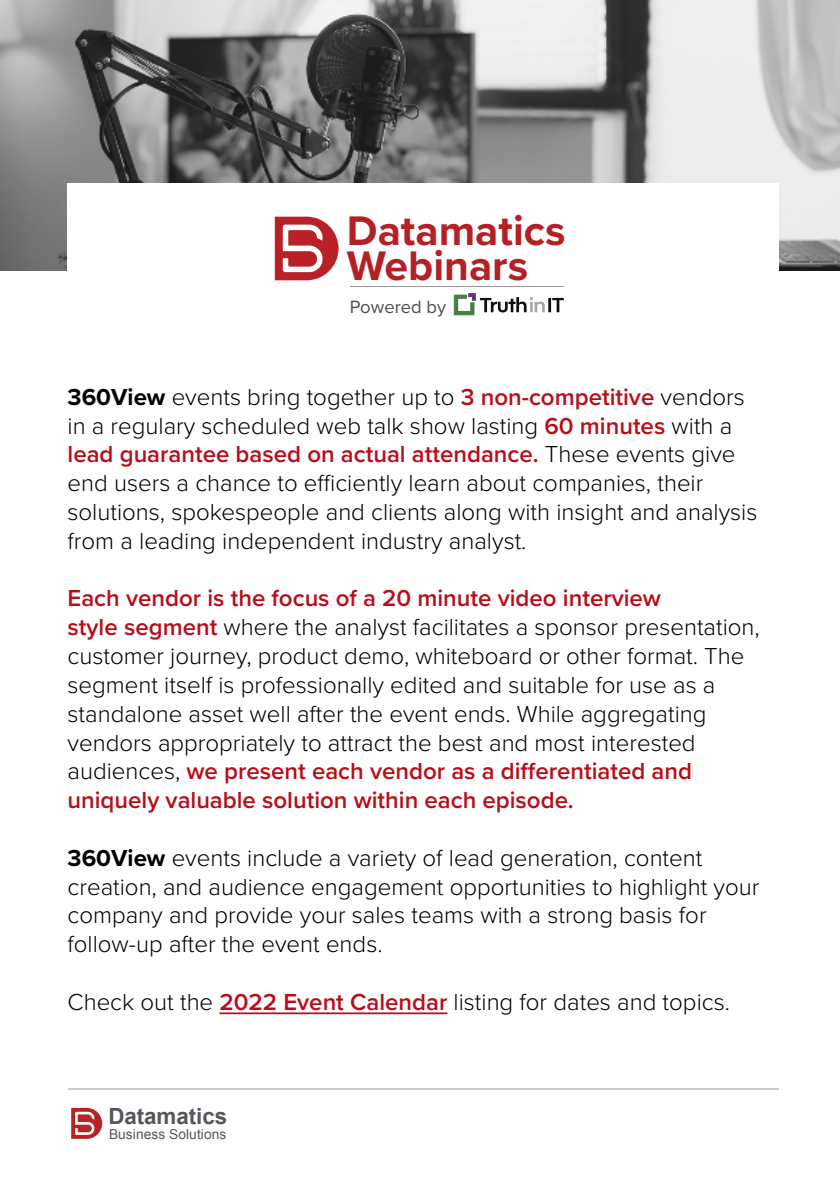
<style>
.page{position:relative;width:840px;height:1191px;background:#fff}
.page>*{position:absolute;margin:0;border:0;box-sizing:border-box;transform-origin:0 0}
.t1{font:700 42.8px/35px "Proxima Nova";color:#b52025}
.t2{font:300 24px/28.8px "Proxima Nova";color:#000}
.t3{font:700 22.4px "Arial";letter-spacing:-.005em;color:#5a555d}
.t4{font:18.4px "Proxima Nova";color:#4c4c4c}
.t5{font:13.8px "Arial";letter-spacing:.005em;color:#5a555d}
.s1{font-weight:700}
.s2{font-weight:600;color:#b80e18}
</style>
<div class="page">
<hr style="left:219px;top:1012px;width:228px;height:2px;background:#b80e18">
<img style="left:0;top:0;width:839px;height:271px">
<div style="left:67px;top:183px;width:712px;height:132px;background:#fff"></div>
<svg style="left:71px;top:1108px;width:31px;height:30px"></svg>
<hr style="left:68px;top:1088px;width:710px;height:2px;background:#ccc">
<svg style="left:453px;top:293px;width:110px;height:22px"></svg>
<hr style="left:349px;top:286px;width:214px;height:1px;background:#999">
<svg style="left:274px;top:216px;width:65px;height:65px"></svg>
<h1 class="t1" style="left:347px;top:216px;width:220px">Datamatics<br>Webinars</h1>
<p class="t4" style="left:349px;top:299px;width:98px">Powered by</p>
<p class="t2" style="left:67px;top:383px;width:691px"><span class="s1">360View</span> events bring together up to <span class="s2">3 non-competitive</span> vendors in a regulary scheduled web talk show lasting <span class="s2">60 minutes</span> with a <span class="s2">lead guarantee based on actual attendance.</span> These events give end users a chance to efficiently learn about companies, their solutions, spokespeople and clients along with insight and analysis from a leading independent industry analyst.</p>
<p class="t2" style="left:67px;top:585px;width:693px"><span class="s2">Each vendor is the focus of a 20 minute video interview<br>style segment</span> where the analyst facilitates a sponsor presentation, customer journey, product demo, whiteboard or other format. The segment itself is professionally edited and suitable for use as a standalone asset well after the event ends. While aggregating vendors appropriately to attract the best and most interested audiences, <span class="s2">we present each vendor as a differentiated and uniquely valuable solution within each episode.</span></p>
<p class="t2" style="left:67px;top:844px;width:693px"><span class="s1">360View</span> events include a variety of lead generation, content creation, and audience engagement opportunities to highlight your company and provide your sales teams with a strong basis for follow-up after the event ends.</p>
<p class="t2" style="left:67px;top:988px;width:663px">Check out the <span class="s2">2022 Event Calendar</span> listing for dates and topics.</p>
<p class="t3" style="left:108px;top:1102px;width:120px">Datamatics</p>
<p class="t5" style="left:109px;top:1126px;width:119px">Business Solutions</p>
</div>
